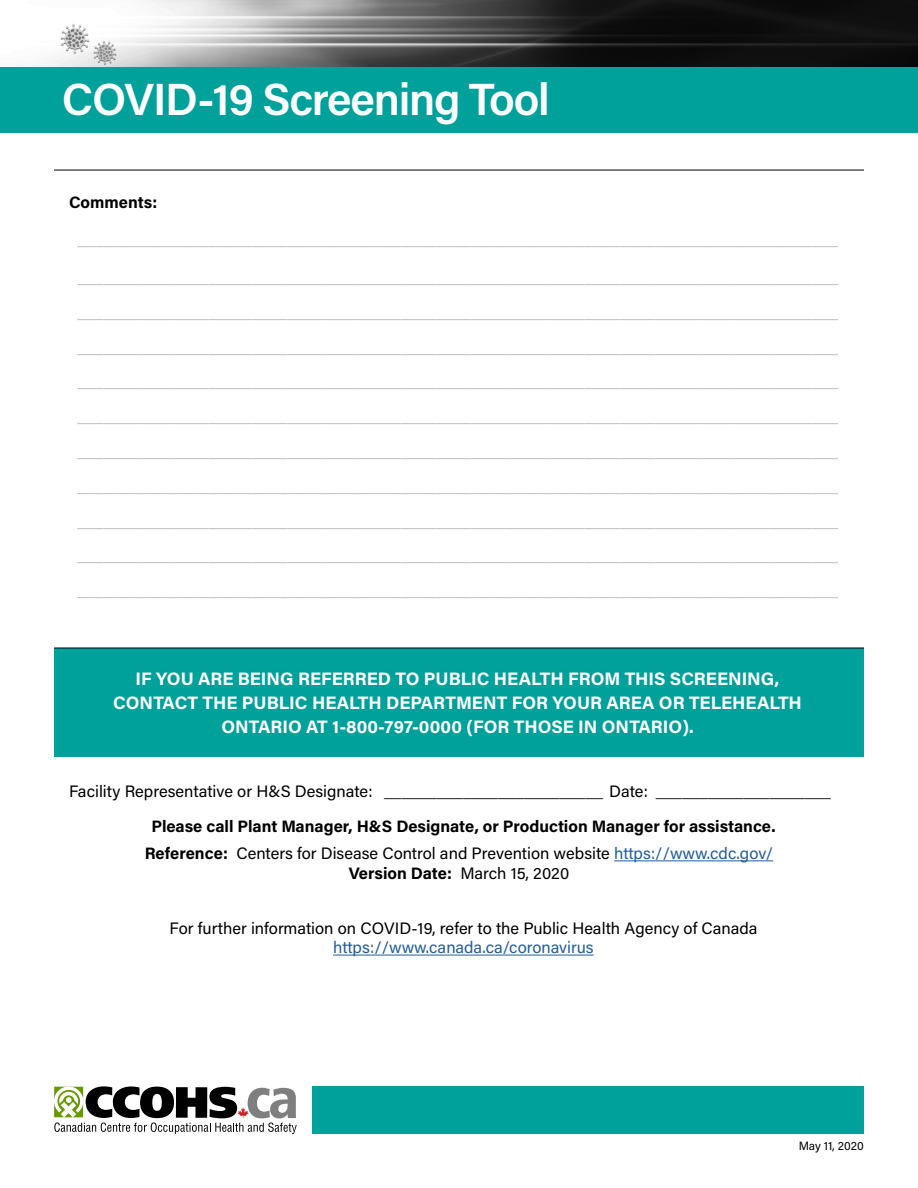
<style>
.page{position:relative;width:918px;height:1188px;background:#fff}
.page>*{position:absolute;margin:0;border:0;box-sizing:border-box;transform-origin:0 0}
.t1{font:600 45px "Acumin Pro";letter-spacing:-.03em;color:#fff}
.credits{font:700 18px/24px "Acumin Pro";color:#fff;text-align:center}
.table_body{font:700 16.5px "Acumin Pro";color:#b1b4b6}
.table_body-2{font:16.5px/19.8px "Acumin Pro";color:#000;text-align:center}
.table_body-3{font:700 16.5px "Acumin Pro";color:#000}
.t2{font:12px "Acumin Pro";letter-spacing:-.005em;color:#000}
.s1{font-weight:700}
.s2{color:#215e9e}
</style>
<div class="page">
<img style="left:0;top:0;width:918px;height:68px">
<svg style="left:54px;top:1086px;width:243px;height:48px"></svg>
<div style="left:0;top:68px;width:918px;height:65px;background:#00a09b"></div>
<div style="left:313px;top:1086px;width:551px;height:48px;background:#00a09b"></div>
<div style="left:54px;top:648px;width:810px;height:108px;background:#00a09b"></div>
<hr style="left:54px;top:170px;width:810px;height:1px;background:#000">
<hr style="left:54px;top:648px;width:810px;height:1px;background:#000">
<hr style="left:614px;top:860px;width:159px;height:1px;background:#215e9e">
<hr style="left:333px;top:955px;width:261px;height:1px;background:#215e9e">
<h1 class="t1" style="left:62px;top:68px;width:489px">COVID-19 Screening Tool</h1>
<p class="table_body-3" style="left:69px;top:191px;width:90px">Comments:</p>
<p class="table_body" style="left:77px;top:228px;width:762px">_______________________________________________________________________________________</p>
<p class="table_body" style="left:77px;top:266px;width:762px">_______________________________________________________________________________________</p>
<p class="table_body" style="left:77px;top:300px;width:762px">_______________________________________________________________________________________</p>
<p class="table_body" style="left:77px;top:335px;width:762px">_______________________________________________________________________________________</p>
<p class="table_body" style="left:77px;top:370px;width:762px">_______________________________________________________________________________________</p>
<p class="table_body" style="left:77px;top:405px;width:762px">_______________________________________________________________________________________</p>
<p class="table_body" style="left:77px;top:440px;width:762px">_______________________________________________________________________________________</p>
<p class="table_body" style="left:77px;top:474px;width:762px">_______________________________________________________________________________________</p>
<p class="table_body" style="left:77px;top:509px;width:762px">_______________________________________________________________________________________</p>
<p class="table_body" style="left:77px;top:544px;width:762px">_______________________________________________________________________________________</p>
<p class="table_body" style="left:77px;top:579px;width:762px">_______________________________________________________________________________________</p>
<p class="credits" style="left:113px;top:666px;width:690px">IF YOU ARE BEING REFERRED TO PUBLIC HEALTH FROM THIS SCREENING,<br>CONTACT THE PUBLIC HEALTH DEPARTMENT FOR YOUR AREA OR TELEHEALTH<br>ONTARIO AT 1-800-797-0000 (FOR THOSE IN ONTARIO).</p>
<p class="table_body-2" style="left:69px;top:781px;width:764px">Facility Representative or H&amp;S Designate: _________________________ Date: ____________________</p>
<p class="table_body-3" style="left:151px;top:815px;width:626px">Please call Plant Manager, H&amp;S Designate, or Production Manager for assistance.</p>
<p class="table_body-2" style="left:145px;top:843px;width:630px"><span class="s1">Reference:</span> Centers for Disease Control and Prevention website <span class="s2">https://www.cdc.gov/<br></span><span class="s1">Version Date:</span> March 15, 2020</p>
<p class="table_body-2" style="left:169px;top:917px;width:590px">For further information on COVID-19, refer to the Public Health Agency of Canada <span class="s2">https://www.canada.ca/coronavirus</span></p>
<p class="t2" style="left:799px;top:1137px;width:67px">May 11, 2020</p>
</div>
